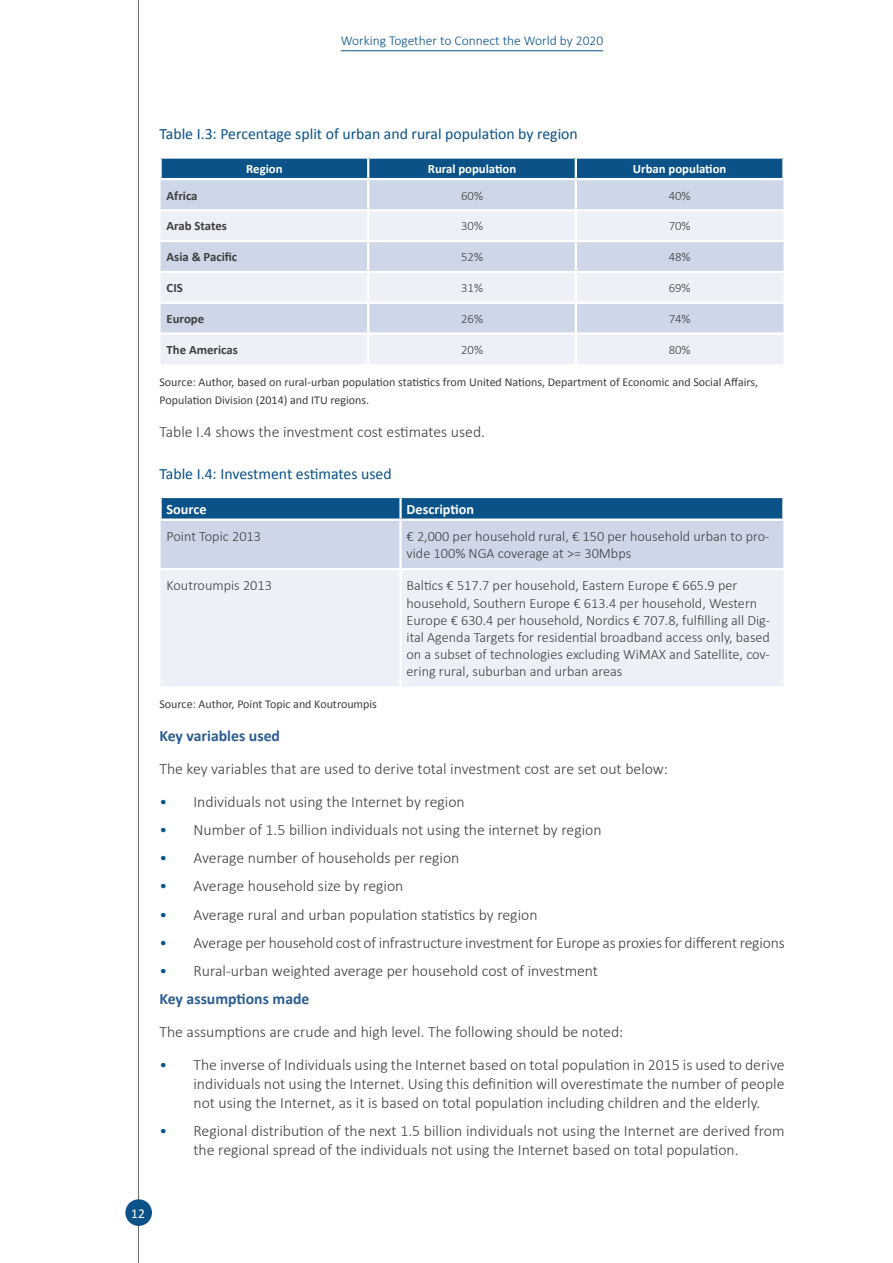
<style>
.page{position:relative;width:893px;height:1263px;background:#fff}
.page>*{position:absolute;margin:0;border:0;box-sizing:border-box;transform-origin:0 0}
.Bullet_list_1{font:300 15.75px/18.9px "Calibri";color:#3e3e3f;text-align:justify}
.Table_title{font:15.75px "Calibri";color:#0a5288}
.t1{font:700 15.75px "Calibri";color:#2b5d91}
.Table_text{font:300 14.25px/17.1px "Calibri";color:#3e3e3f}
.Table_head_white_cen{font:700 14.25px "Calibri";color:#fff}
.t2{font:300 13.5px "Calibri";color:#0a5288}
.t3{font:13.5px "Calibri";color:#fff}
.Table_text_small{font:700 12.75px "Calibri";color:#3e3e3f}
.Table_head_small_whi{font:700 12.75px "Calibri";color:#fff}
.Table_text_small-2{font:300 12.75px "Calibri";color:#3e3e3f}
.Source_text{font:12px/18.3px "Calibri";color:#3e3e3f}
.s1{color:#0a5288}
</style>
<div class="page">
<hr style="left:138px;top:0;width:1px;height:1263px;background:#67676a">
<div style="left:125px;top:1199px;width:27px;height:27px;background:#0a5288;border-radius:50%"></div>
<hr style="left:341px;top:50px;width:262px;height:1px;background:#0a5288">
<div style="left:161px;top:180px;width:622px;height:29px;background:#ced7e7"></div>
<svg style="left:161px;top:211px;width:622px;height:153px;background:#e0e6f0"></svg>
<svg style="left:161px;top:158px;width:622px;height:21px;background:#1e6092"></svg>
<hr style="left:782px;top:159px;width:3px;height:19px;background:#fff">
<hr style="left:367px;top:180px;width:2px;height:29px;background:#fff">
<hr style="left:575px;top:180px;width:2px;height:29px;background:#fff">
<hr style="left:367px;top:211px;width:2px;height:29px;background:#fff">
<hr style="left:575px;top:211px;width:2px;height:29px;background:#fff">
<hr style="left:161px;top:240px;width:207px;height:2px;background:#fff">
<hr style="left:368px;top:240px;width:208px;height:2px;background:#fff">
<hr style="left:367px;top:242px;width:2px;height:29px;background:#fff">
<hr style="left:576px;top:240px;width:207px;height:2px;background:#fff">
<hr style="left:575px;top:242px;width:2px;height:29px;background:#fff">
<hr style="left:161px;top:271px;width:207px;height:2px;background:#fff">
<hr style="left:368px;top:271px;width:208px;height:2px;background:#fff">
<hr style="left:367px;top:273px;width:2px;height:29px;background:#fff">
<hr style="left:576px;top:271px;width:207px;height:2px;background:#fff">
<hr style="left:575px;top:273px;width:2px;height:29px;background:#fff">
<hr style="left:161px;top:302px;width:207px;height:2px;background:#fff">
<hr style="left:368px;top:302px;width:208px;height:2px;background:#fff">
<hr style="left:367px;top:304px;width:2px;height:28px;background:#fff">
<hr style="left:576px;top:302px;width:207px;height:2px;background:#fff">
<hr style="left:575px;top:304px;width:2px;height:28px;background:#fff">
<hr style="left:161px;top:332px;width:207px;height:3px;background:#fff">
<hr style="left:368px;top:332px;width:208px;height:3px;background:#fff">
<hr style="left:367px;top:335px;width:2px;height:29px;background:#fff">
<hr style="left:576px;top:332px;width:207px;height:3px;background:#fff">
<hr style="left:575px;top:335px;width:2px;height:29px;background:#fff">
<svg style="left:161px;top:498px;width:622px;height:70px;background:#94afca"></svg>
<div style="left:161px;top:570px;width:622px;height:116px;background:#edf0f6"></div>
<hr style="left:159px;top:518px;width:242px;height:3px;background:#fff">
<hr style="left:401px;top:518px;width:383px;height:3px;background:#fff">
<hr style="left:159px;top:498px;width:3px;height:20px;background:#fff">
<hr style="left:399px;top:498px;width:3px;height:20px;background:#fff">
<hr style="left:782px;top:498px;width:2px;height:20px;background:#fff">
<hr style="left:399px;top:521px;width:3px;height:47px;background:#fff">
<hr style="left:399px;top:570px;width:3px;height:116px;background:#fff">
<p class="t2" style="left:341px;top:32px;width:264px">Working Together to Connect the World by 2020</p>
<p class="Table_title" style="left:159px;top:123px;width:420px">Table I.3: Percentage split of urban and rural population by region</p>
<p class="Table_head_small_whi" style="left:246px;top:160px;width:38px">Region</p>
<p class="Table_head_small_whi" style="left:428px;top:160px;width:90px">Rural population</p>
<p class="Table_head_small_whi" style="left:633px;top:160px;width:95px">Urban population</p>
<p class="Table_text_small" style="left:167px;top:186px;width:32px">Africa</p>
<p class="Table_text_small-2" style="left:461px;top:187px;width:23px">60%</p>
<p class="Table_text_small-2" style="left:669px;top:187px;width:23px">40%</p>
<p class="Table_text_small" style="left:167px;top:217px;width:62px">Arab States</p>
<p class="Table_text_small-2" style="left:461px;top:218px;width:23px">30%</p>
<p class="Table_text_small-2" style="left:669px;top:218px;width:23px">70%</p>
<p class="Table_text_small" style="left:167px;top:248px;width:72px">Asia &amp; Pacific</p>
<p class="Table_text_small-2" style="left:461px;top:249px;width:23px">52%</p>
<p class="Table_text_small-2" style="left:669px;top:249px;width:23px">48%</p>
<p class="Table_text_small" style="left:167px;top:279px;width:18px">CIS</p>
<p class="Table_text_small-2" style="left:461px;top:280px;width:23px">31%</p>
<p class="Table_text_small-2" style="left:669px;top:280px;width:23px">69%</p>
<p class="Table_text_small" style="left:167px;top:310px;width:39px">Europe</p>
<p class="Table_text_small-2" style="left:461px;top:311px;width:23px">26%</p>
<p class="Table_text_small-2" style="left:669px;top:311px;width:23px">74%</p>
<p class="Table_text_small" style="left:167px;top:340px;width:73px">The Americas</p>
<p class="Table_text_small-2" style="left:461px;top:342px;width:23px">20%</p>
<p class="Table_text_small-2" style="left:669px;top:342px;width:23px">80%</p>
<p class="Source_text" style="left:159px;top:372px;width:600px">Source: Author, based on rural-urban population statistics from United Nations, Department of Economic and Social Affairs,<br>Population Division (2014) and ITU regions.</p>
<p class="Bullet_list_1" style="left:159px;top:422px;width:327px">Table I.4 shows the investment cost estimates used.</p>
<p class="Table_title" style="left:159px;top:463px;width:234px">Table I.4: Investment estimates used</p>
<p class="Table_head_white_cen" style="left:167px;top:499px;width:42px">Source</p>
<p class="Table_head_white_cen" style="left:407px;top:499px;width:69px">Description</p>
<p class="Table_text" style="left:167px;top:528px;width:96px">Point Topic 2013</p>
<p class="Table_text" style="left:407px;top:528px;width:364px">€ 2,000 per household rural, € 150 per household urban to pro&shy;vide 100% NGA coverage at &gt;= 30Mbps</p>
<p class="Table_text" style="left:167px;top:577px;width:107px">Koutroumpis 2013</p>
<p class="Table_text" style="left:407px;top:577px;width:365px">Baltics € 517.7 per household, Eastern Europe € 665.9 per household, Southern Europe € 613.4 per household, Western Europe € 630.4 per household, Nordics € 707.8, fulfilling all Dig&shy;ital Agenda Targets for residential broadband access only, based on a subset of technologies excluding WiMAX and Satellite, cov&shy;ering rural, suburban and urban areas</p>
<p class="Source_text" style="left:159px;top:694px;width:219px">Source: Author, Point Topic and Koutroumpis</p>
<p class="t1" style="left:159px;top:725px;width:122px">Key variables used</p>
<p class="Bullet_list_1" style="left:159px;top:759px;width:510px">The key variables that are used to derive total investment cost are set out below:</p>
<p class="Bullet_list_1" style="left:159px;top:792px;width:307px"><span class="s1">•</span> Individuals not using the Internet by region</p>
<p class="Bullet_list_1" style="left:159px;top:820px;width:444px"><span class="s1">•</span> Number of 1.5 billion individuals not using the internet by region</p>
<p class="Bullet_list_1" style="left:159px;top:848px;width:301px"><span class="s1">•</span> Average number of households per region</p>
<p class="Bullet_list_1" style="left:159px;top:877px;width:246px"><span class="s1">•</span> Average household size by region</p>
<p class="Bullet_list_1" style="left:159px;top:905px;width:380px"><span class="s1">•</span> Average rural and urban population statistics by region</p>
<p class="Bullet_list_1" style="left:159px;top:933px;width:627px"><span class="s1">•</span> Average per household cost of infrastructure investment for Europe as proxies for different regions</p>
<p class="Bullet_list_1" style="left:159px;top:961px;width:440px"><span class="s1">•</span> Rural-urban weighted average per household cost of investment</p>
<p class="t1" style="left:159px;top:987px;width:152px">Key assumptions made</p>
<p class="Bullet_list_1" style="left:159px;top:1022px;width:465px">The assumptions are crude and high level. The following should be noted:</p>
<p class="Bullet_list_1" style="left:193px;top:1055px;width:593px;text-indent:-34px"><span class="s1">•</span> The inverse of Individuals using the Internet based on total population in 2015 is used to derive individuals not using the Internet. Using this definition will overestimate the number of people not using the Internet, as it is based on total population including children and the elderly.</p>
<p class="Bullet_list_1" style="left:193px;top:1121px;width:593px;text-indent:-34px"><span class="s1">•</span> Regional distribution of the next 1.5 billion individuals not using the Internet are derived from the regional spread of the individuals not using the Internet based on total population.</p>
<p class="t3" style="left:131px;top:1204px;width:15px">12</p>
</div>
